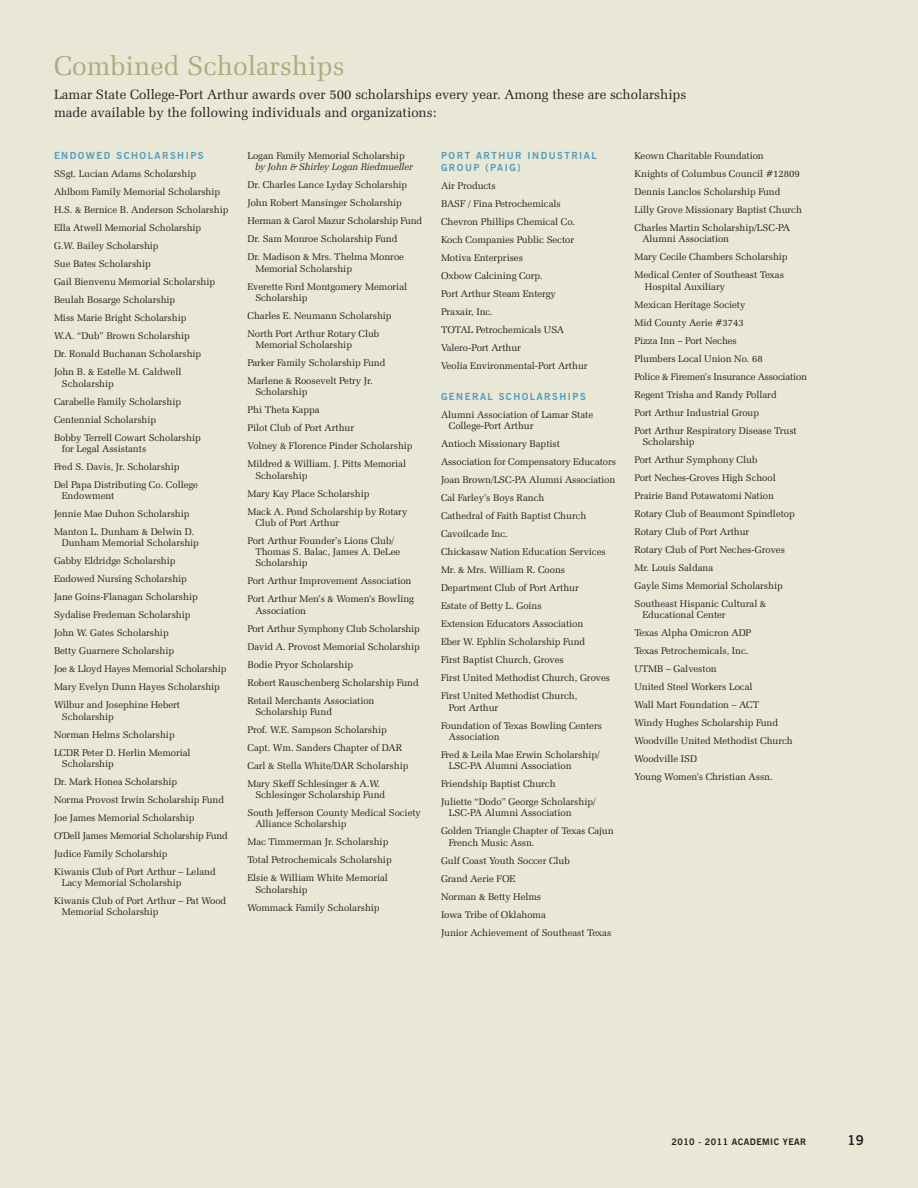
<style>
.page{position:relative;width:918px;height:1188px;background:#e9e7d5}
.page>*{position:absolute;margin:0;border:0;box-sizing:border-box;transform-origin:0 0}
.t1{font:27px "Zapf Elliptical 711 BT";color:#b1aa7d}
.t2{font:13.5px/18px "Zapf Elliptical 711 BT";color:#231f20}
.t3{font:700 13.5px "News Gothic BT";color:#231f20}
.t4{font:9.75px/18px "Zapf Elliptical 711 BT";letter-spacing:-.005em;color:#231f20}
.t5{font:700 9.75px "News Gothic BT";letter-spacing:.15em;color:#529cbe}
.t6{font:italic 9.75px "Zapf Elliptical 711 BT";letter-spacing:-.005em;color:#231f20}
.t7{font:700 9px "News Gothic BT";letter-spacing:.05em;color:#231f20}
</style>
<div class="page">
<h1 class="t1" style="left:54px;top:49px;width:292px">Combined Scholarships</h1>
<h2 class="t2" style="left:54px;top:86px;width:634px">Lamar State College-Port Arthur awards over 500 scholarships every year. Among these are scholarships made available by the following individuals and organizations:</h2>
<p class="t5" style="left:54px;top:150px;width:78px">EN DOWED SCHO</p>
<p class="t5" style="left:148px;top:150px;width:23px">LARSHIPS</p>
<p class="t4" style="left:54px;top:165px;width:176px">SSgt. Lucian Adams Scholarship<br>Ahlbom Family Memorial Scholarship<br>H.S. &amp; Bernice B. Anderson Scholarship<br>Ella Atwell Memorial Scholarship<br>G.W. Bailey Scholarship<br>Sue Bates Scholarship<br>Gail Bienvenu Memorial Scholarship<br>Beulah Bosarge Scholarship<br>Miss Marie Bright Scholarship<br>W.A. “Dub” Brown Scholarship<br>Dr. Ronald Buchanan Scholarship<br>John B. &amp; Estelle M. Caldwell</p>
<p class="t4" style="left:54px;top:374px;width:148px;text-indent:8px">Scholarship<br>Carabelle Family Scholarship<br>Centennial Scholarship<br>Bobby Terrell Cowart Scholarship</p>
<p class="t4" style="left:54px;top:439px;width:146px;text-indent:8px">for Legal Assistants<br>Fred S. Davis, Jr. Scholarship<br>Del Papa Distributing Co. College</p>
<p class="t4" style="left:54px;top:487px;width:142px;text-indent:8px">Endowment<br>Jennie Mae Duhon Scholarship<br>Manton L. Dunham &amp; Delwin D.</p>
<p class="t4" style="left:54px;top:534px;width:174px;text-indent:8px">Dunham Memorial Scholarship<br>Gabby Eldridge Scholarship<br>Endowed Nursing Scholarship<br>Jane Goins-Flanagan Scholarship<br>Sydalise Fredeman Scholarship<br>John W. Gates Scholarship<br>Betty Guarnere Scholarship<br>Joe &amp; Lloyd Hayes Memorial Scholarship<br>Mary Evelyn Dunn Hayes Scholarship<br>Wilbur and Josephine Hebert</p>
<p class="t4" style="left:54px;top:707px;width:138px;text-indent:8px">Scholarship<br>Norman Helms Scholarship<br>LCDR Peter D. Herlin Memorial</p>
<p class="t4" style="left:54px;top:754px;width:175px;text-indent:8px">Scholarship<br>Dr. Mark Honea Scholarship<br>Norma Provost Irwin Scholarship Fund<br>Joe James Memorial Scholarship<br>O’Dell James Memorial Scholarship Fund<br>Judice Family Scholarship<br>Kiwanis Club of Port Arthur – Leland</p>
<p class="t4" style="left:54px;top:874px;width:174px;text-indent:8px">Lacy Memorial Scholarship<br>Kiwanis Club of Port Arthur – Pat Wood</p>
<p class="t4" style="left:62px;top:903px;width:98px">Memorial Scholarship</p>
<p class="t4" style="left:248px;top:147px;width:159px">Logan Family Memorial Scholarship</p>
<p class="t6" style="left:255px;top:161px;width:159px">by John &amp; Shirley Logan Riedmueller</p>
<p class="t4" style="left:248px;top:176px;width:176px">Dr. Charles Lance Lyday Scholarship John Robert Mansinger Scholarship Herman &amp; Carol Mazur Scholarship Fund Dr. Sam Monroe Scholarship Fund<br>Dr. Madison &amp; Mrs. Thelma Monroe</p>
<p class="t4" style="left:248px;top:259px;width:161px;text-indent:8px">Memorial Scholarship<br>Everette Ford Montgomery Memorial</p>
<p class="t4" style="left:248px;top:288px;width:146px;text-indent:8px">Scholarship<br>Charles E. Neumann Scholarship<br>North Port Arthur Rotary Club</p>
<p class="t4" style="left:248px;top:336px;width:140px;text-indent:8px">Memorial Scholarship<br>Parker Family Scholarship Fund<br>Marlene &amp; Roosevelt Petry Jr.</p>
<p class="t4" style="left:248px;top:383px;width:167px;text-indent:8px">Scholarship<br>Phi Theta Kappa<br>Pilot Club of Port Arthur<br>Volney &amp; Florence Pinder Scholarship<br>Mildred &amp; William. J. Pitts Memorial</p>
<p class="t4" style="left:248px;top:466px;width:161px;text-indent:8px">Scholarship<br>Mary Kay Place Scholarship<br>Mack A. Pond Scholarship by Rotary</p>
<p class="t4" style="left:248px;top:513px;width:148px;text-indent:8px">Club of Port Arthur<br>Port Arthur Founder’s Lions Club/</p>
<p class="t4" style="left:255px;top:546px;width:146px;line-height:11.2px">Thomas S. Balac, James A. DeLee<br>Scholarship</p>
<p class="t4" style="left:248px;top:572px;width:168px">Port Arthur Improvement Association<br>Port Arthur Men’s &amp; Women’s Bowling</p>
<p class="t4" style="left:248px;top:601px;width:174px;text-indent:8px">Association<br>Port Arthur Symphony Club Scholarship<br>David A. Provost Memorial Scholarship<br>Bodie Pryor Scholarship<br>Robert Rauschenberg Scholarship Fund<br>Retail Merchants Association</p>
<p class="t4" style="left:248px;top:702px;width:162px;text-indent:8px">Scholarship Fund<br>Prof. W.E. Sampson Scholarship<br>Capt. Wm. Sanders Chapter of DAR<br>Carl &amp; Stella White/DAR Scholarship<br>Mary Skeff Schlesinger &amp; A.W.</p>
<p class="t4" style="left:248px;top:786px;width:175px;text-indent:8px">Schlesinger Scholarship Fund<br>South Jefferson County Medical Society</p>
<p class="t4" style="left:248px;top:815px;width:146px;text-indent:8px">Alliance Scholarship<br>Mac Timmerman Jr. Scholarship<br>Total Petrochemicals Scholarship<br>Elsie &amp; William White Memorial</p>
<p class="t4" style="left:248px;top:880px;width:134px;text-indent:8px">Scholarship<br>Wommack Family Scholarship</p>
<p class="t5" style="left:441px;top:150px;width:16px">PORT</p>
<p class="t5" style="left:476px;top:150px;width:9px">ARTHUR</p>
<p class="t5" style="left:528px;top:150px;width:29px">IN DUSTRI</p>
<p class="t5" style="left:584px;top:150px;width:14px">AL</p>
<p class="t5" style="left:441px;top:161px;width:9px">GROUP</p>
<p class="t5" style="left:485px;top:161px;width:37px">(PAIG)</p>
<p class="t4" style="left:441px;top:176px;width:148px">Air Products<br>BASF / Fina Petrochemicals<br>Chevron Phillips Chemical Co.<br>Koch Companies Public Sector<br>Motiva Enterprises<br>Oxbow Calcining Corp.<br>Port Arthur Steam Entergy<br>Praxair, Inc.<br>TOTAL Petrochemicals USA<br>Valero-Port Arthur<br>Veolia Environmental-Port Arthur</p>
<p class="t5" style="left:441px;top:391px;width:17px">GENER</p>
<p class="t5" style="left:480px;top:391px;width:35px">AL SCHO</p>
<p class="t5" style="left:530px;top:391px;width:23px">LARSHIPS</p>
<p class="t4" style="left:449px;top:409px;width:146px;line-height:11.2px;text-indent:-8px">Alumni Association of Lamar State<br>College-Port Arthur</p>
<p class="t4" style="left:441px;top:435px;width:176px">Antioch Missionary Baptist<br>Association for Compensatory Educators<br>Joan Brown/LSC-PA Alumni Association<br>Cal Farley’s Boys Ranch<br>Cathedral of Faith Baptist Church<br>Cavoilcade Inc.<br>Chickasaw Nation Education Services<br>Mr. &amp; Mrs. William R. Coons<br>Department Club of Port Arthur<br>Estate of Betty L. Goins<br>Extension Educators Association<br>Eber W. Ephlin Scholarship Fund<br>First Baptist Church, Groves<br>First United Methodist Church, Groves<br>First United Methodist Church,</p>
<p class="t4" style="left:441px;top:698px;width:163px;text-indent:8px">Port Arthur<br>Foundation of Texas Bowling Centers</p>
<p class="t4" style="left:441px;top:727px;width:160px;text-indent:8px">Association<br>Fred &amp; Leila Mae Erwin Scholarship/</p>
<p class="t4" style="left:441px;top:757px;width:156px;text-indent:8px">LSC-PA Alumni Association<br>Friendship Baptist Church<br>Juliette “Dodo” George Scholarship/</p>
<p class="t4" style="left:441px;top:804px;width:174px;text-indent:8px">LSC-PA Alumni Association<br>Golden Triangle Chapter of Texas Cajun</p>
<p class="t4" style="left:441px;top:833px;width:172px;text-indent:8px">French Music Assn.<br>Gulf Coast Youth Soccer Club<br>Grand Aerie FOE<br>Norman &amp; Betty Helms<br>Iowa Tribe of Oklahoma<br>Junior Achievement of Southeast Texas</p>
<p class="t4" style="left:634px;top:147px;width:169px">Keown Charitable Foundation<br>Knights of Columbus Council #12809<br>Dennis Lanclos Scholarship Fund Lilly Grove Missionary Baptist Church Charles Martin Scholarship/LSC-PA</p>
<p class="t4" style="left:634px;top:230px;width:155px;text-indent:8px">Alumni Association<br>Mary Cecile Chambers Scholarship<br>Medical Center of Southeast Texas</p>
<p class="t4" style="left:634px;top:277px;width:174px;text-indent:10px">Hospital Auxiliary<br>Mexican Heritage Society<br>Mid County Aerie #3743<br>Pizza Inn – Port Neches<br>Plumbers Local Union No. 68<br>Police &amp; Firemen’s Insurance Association<br>Regent Trisha and Randy Pollard<br>Port Arthur Industrial Group<br>Port Arthur Respiratory Disease Trust</p>
<p class="t4" style="left:634px;top:432px;width:162px;text-indent:8px">Scholarship<br>Port Arthur Symphony Club<br>Port Neches-Groves High School<br>Prairie Band Potawatomi Nation<br>Rotary Club of Beaumont Spindletop<br>Rotary Club of Port Arthur<br>Rotary Club of Port Neches-Groves<br>Mr. Louis Saldana<br>Gayle Sims Memorial Scholarship<br>Southeast Hispanic Cultural &amp;</p>
<p class="t4" style="left:634px;top:606px;width:160px;text-indent:8px">Educational Center<br>Texas Alpha Omicron ADP<br>Texas Petrochemicals, Inc.<br>UTMB – Galveston<br>United Steel Workers Local<br>Wall Mart Foundation – ACT<br>Windy Hughes Scholarship Fund<br>Woodville United Methodist Church<br>Woodville ISD<br>Young Women’s Christian Assn.</p>
<p class="t7" style="left:672px;top:1136px;width:92px">2010 - 2011 ACADEMIC</p>
<p class="t7" style="left:783px;top:1136px;width:22px">YEAR</p>
<h2 class="t3" style="left:848px;top:1132px;width:18px">19</h2>
</div>
